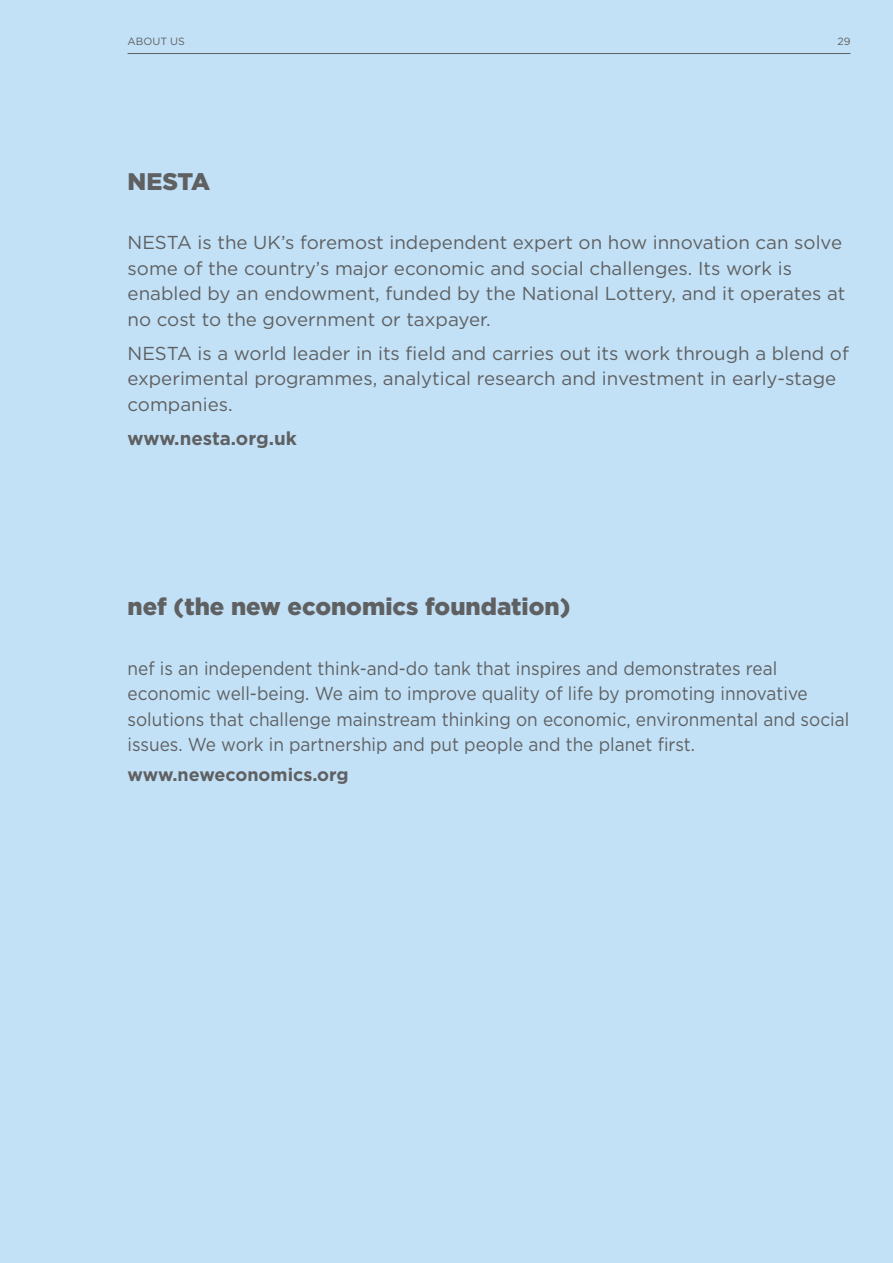
<style>
.page{position:relative;width:893px;height:1263px;background:#c2e1f6}
.page>*{position:absolute;margin:0;border:0;box-sizing:border-box;transform-origin:0 0}
.t1{font:900 24px "Gotham HTF";color:#5f6062}
.t2{font:18.75px/25.5px "Gotham HTF";color:#5f6062}
.t3{font:18.75px/25.5px "Gotham HTF";color:#5f6062;scale:.92 1}
.t4{font:700 18.75px "Gotham HTF";color:#5f6062}
.t5{font:700 18px "Gotham HTF";color:#5f6062}
.t6{font:10.5px "Gotham HTF";color:#5f6062}
</style>
<div class="page">
<hr style="left:128px;top:53px;width:722px;height:1px;background:#5f6062">
<p class="t6" style="left:128px;top:35px;width:59px">ABOUT US</p>
<p class="t6" style="left:837px;top:35px;width:15px">29</p>
<p class="t1" style="left:128px;top:167px;width:84px">NESTA</p>
<p class="t2" style="left:128px;top:230px;width:719px">NESTA is the UK’s foremost independent expert on how innovation can solve some of the country’s major economic and social challenges. Its work is enabled by an endowment, funded by the National Lottery, and it operates at no cost to the government or taxpayer.</p>
<p class="t2" style="left:128px;top:340px;width:723px">NESTA is a world leader in its field and carries out its work through a blend of experimental programmes, analytical research and investment in early-stage companies.</p>
<p class="t4" style="left:128px;top:427px;width:171px">www.nesta.org.uk</p>
<p class="t1" style="left:128px;top:593px;width:444px">nef (the new economics foundation)</p>
<p class="t3" style="left:128px;top:655px;width:786px">nef is an independent think-and-do tank that inspires and demonstrates real economic well-being. We aim to improve quality of life by promoting innovative solutions that challenge mainstream thinking on economic, environmental and social issues. We work in partnership and put people and the planet first.</p>
<p class="t5" style="left:128px;top:764px;width:223px">www.neweconomics.org</p>
</div>
